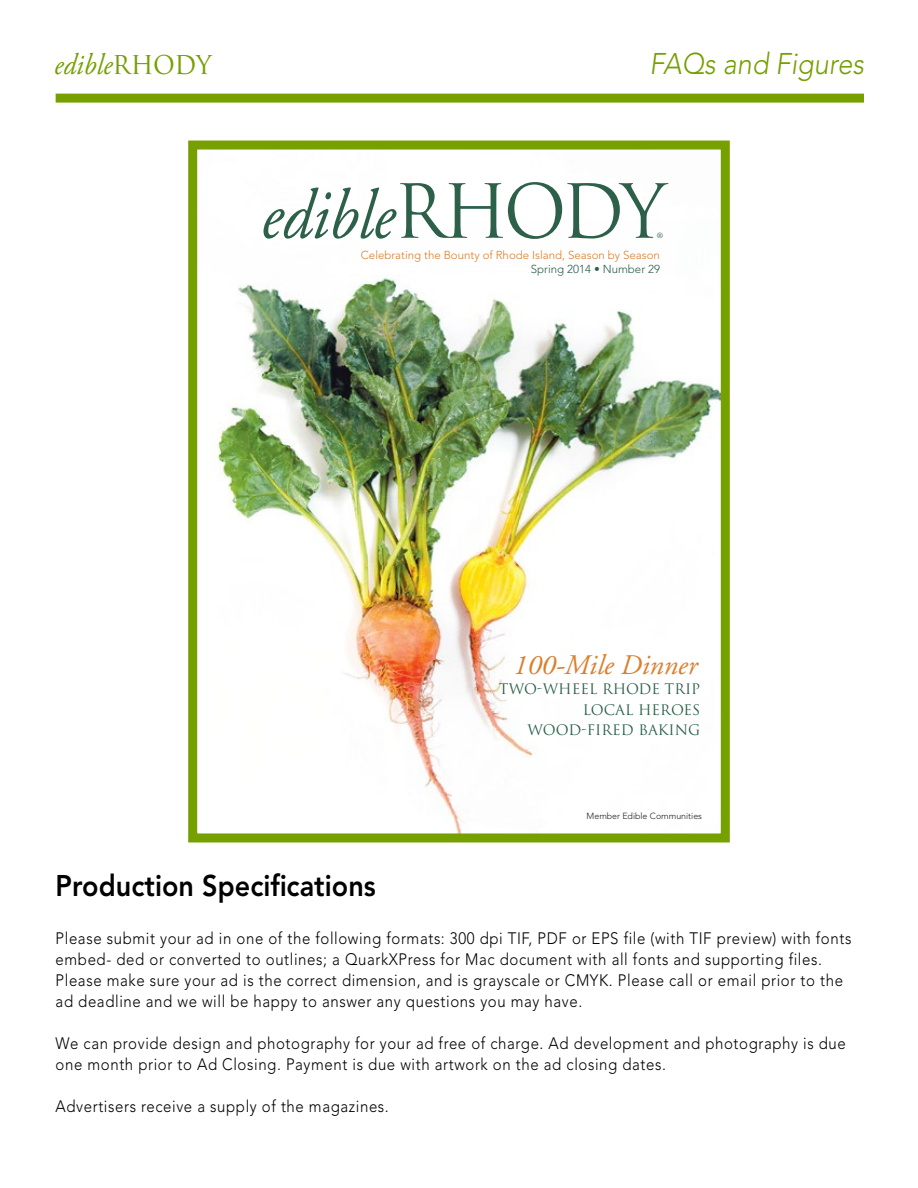
<style>
.page{position:relative;width:918px;height:1188px;background:#fff}
.page>*{position:absolute;margin:0;border:0;box-sizing:border-box;transform-origin:0 0}
.t1{font:italic 70.05px "Adobe Garamond";letter-spacing:-.01em;color:#2c6049;scale:.91 1}
.t2{font:800 29.7px "Avenir LT Std";color:#000;scale:.91 1}
.t3{font:italic 300 29.7px "Avenir LT Std";color:#769f00;scale:.91 1}
.t4{font:italic 29.7px "Adobe Garamond Pro";color:#769f00;scale:.91 1}
.t5{font:italic 28.35px "Adobe Garamond";color:#da7f2c}
.t6{font:300 16.5px/21px "Avenir LT Std";letter-spacing:.04em;color:#000;scale:.91 1}
.t7{font:14.1px/20.4px "Trajan";color:#2c6049;text-align:right}
.t8{font:300 11.55px "Avenir";color:#da7f2c}
.t9{font:300 11.55px "Avenir";color:#2c6049}
.t10{font:300 8.85px "Avenir";color:#231f20}
.t11{font:7.95px "Adobe Garamond";color:#2c6049}
.s1{font-family:"Trajan Pro";font-style:normal}
.s2{font-family:"Trajan";font-style:normal;font-size:72.45px}
</style>
<div class="page">
<div style="left:56px;top:94px;width:808px;height:9px;background:#769f00"></div>
<img style="left:214px;top:278px;width:506px;height:554px">
<div style="left:188px;top:141px;width:542px;height:701px;border:9px solid #769f00"></div>
<h2 class="t4" style="left:54px;top:47px;width:175px">edible<span class="s1">rhody</span></h2>
<h2 class="t3" style="left:650px;top:47px;width:237px">FAQs and Figures</h2>
<h1 class="t1" style="left:261px;top:178px;width:447px">edible<span class="s2">RHODY</span></h1>
<p class="t11" style="left:657px;top:232px;width:8px">®</p>
<p class="t8" style="left:361px;top:248px;width:301px">Celebrating the Bounty of Rhode Island, Season by Season</p>
<p class="t9" style="left:531px;top:262px;width:131px">Spring 2014 • Number 29</p>
<h3 class="t5" style="left:513px;top:650px;width:186px">100-Mile Dinner</h3>
<p class="t7" style="left:499px;top:679px;width:203px">TWO-WHEEL RHODE TRIP<br>LOCAL HEROES<br>WOOD-FIRED BAKING</p>
<p class="t10" style="left:587px;top:811px;width:117px">Member Edible Communities</p>
<h2 class="t2" style="left:56px;top:869px;width:353px">Production Specifications</h2>
<p class="t6" style="left:56px;top:928px;width:876px">Please submit your ad in one of the following formats: 300 dpi TIF, PDF or EPS file (with TIF preview) with fonts embed- ded or converted to outlines; a QuarkXPress for Mac document with all fonts and supporting files.<br>Please make sure your ad is the correct dimension, and is grayscale or CMYK. Please call or email prior to the ad deadline and we will be happy to answer any questions you may have.</p>
<p class="t6" style="left:56px;top:1033px;width:870px">We can provide design and photography for your ad free of charge. Ad development and photography is due one month prior to Ad Closing. Payment is due with artwork on the ad closing dates.</p>
<p class="t6" style="left:56px;top:1096px;width:368px">Advertisers receive a supply of the magazines.</p>
</div>
